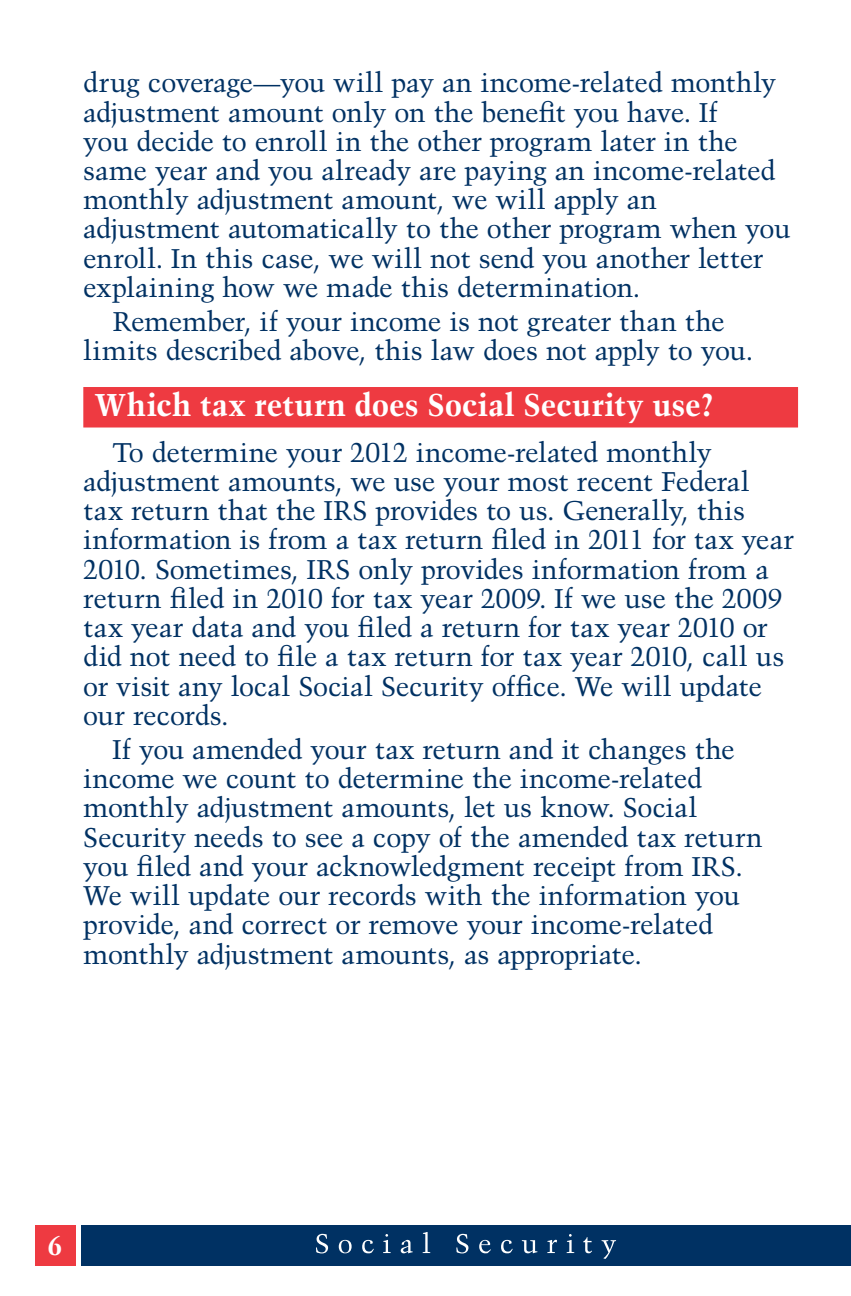
<style>
.page{position:relative;width:851px;height:1296px;background:#fff}
.page>*{position:absolute;margin:0;border:0;box-sizing:border-box;transform-origin:0 0}
.H1-1{font:700 31.5px "Trump Mediaeval";color:#fff}
.Paragraph{font:27px/29.2px "Trump Mediaeval";letter-spacing:-.015em;color:#003163}
.t1{font:700 27px "Trump Mediaeval";color:#fff}
</style>
<div class="page">
<div style="left:81px;top:1225px;width:769px;height:41px;background:#003163"></div>
<svg style="left:316px;top:1232px;width:300px;height:27px"></svg>
<div style="left:35px;top:1225px;width:40px;height:41px;background:#ee3a41"></div>
<div style="left:83px;top:387px;width:715px;height:41px;background:#ee3a41"></div>
<p class="Paragraph" style="left:83px;top:68px;width:708px">drug coverage—you will pay an income-related monthly adjustment amount only on the benefit you have. If<br>you decide to enroll in the other program later in the same year and you already are paying an income-related monthly adjustment amount, we will apply an adjustment automatically to the other program when you enroll. In this case, we will not send you another letter explaining how we made this determination.</p>
<p class="Paragraph" style="left:83px;top:307px;width:671px;text-align:center">Remember, if your income is not greater than the limits described above, this law does not apply to you.</p>
<p class="H1-1" style="left:95px;top:385px;width:621px">Which tax return does Social Security use?</p>
<p class="Paragraph" style="left:83px;top:437px;width:712px;text-indent:29px">To determine your 2012 income-related monthly adjustment amounts, we use your most recent Federal tax return that the IRS provides to us. Generally, this information is from a tax return filed in 2011 for tax year 2010. Sometimes, IRS only provides information from a return filed in 2010 for tax year 2009. If we use the 2009 tax year data and you filed a return for tax year 2010 or did not need to file a tax return for tax year 2010, call us or visit any local Social Security office. We will update our records.</p>
<p class="Paragraph" style="left:83px;top:734px;width:680px;text-indent:29px">If you amended your tax return and it changes the income we count to determine the income-related monthly adjustment amounts, let us know. Social Security needs to see a copy of the amended tax return you filed and your acknowledgment receipt from IRS.<br>We will update our records with the information you provide, and correct or remove your income-related monthly adjustment amounts, as appropriate.</p>
<p class="t1" style="left:48px;top:1228px;width:17px">6</p>
</div>
